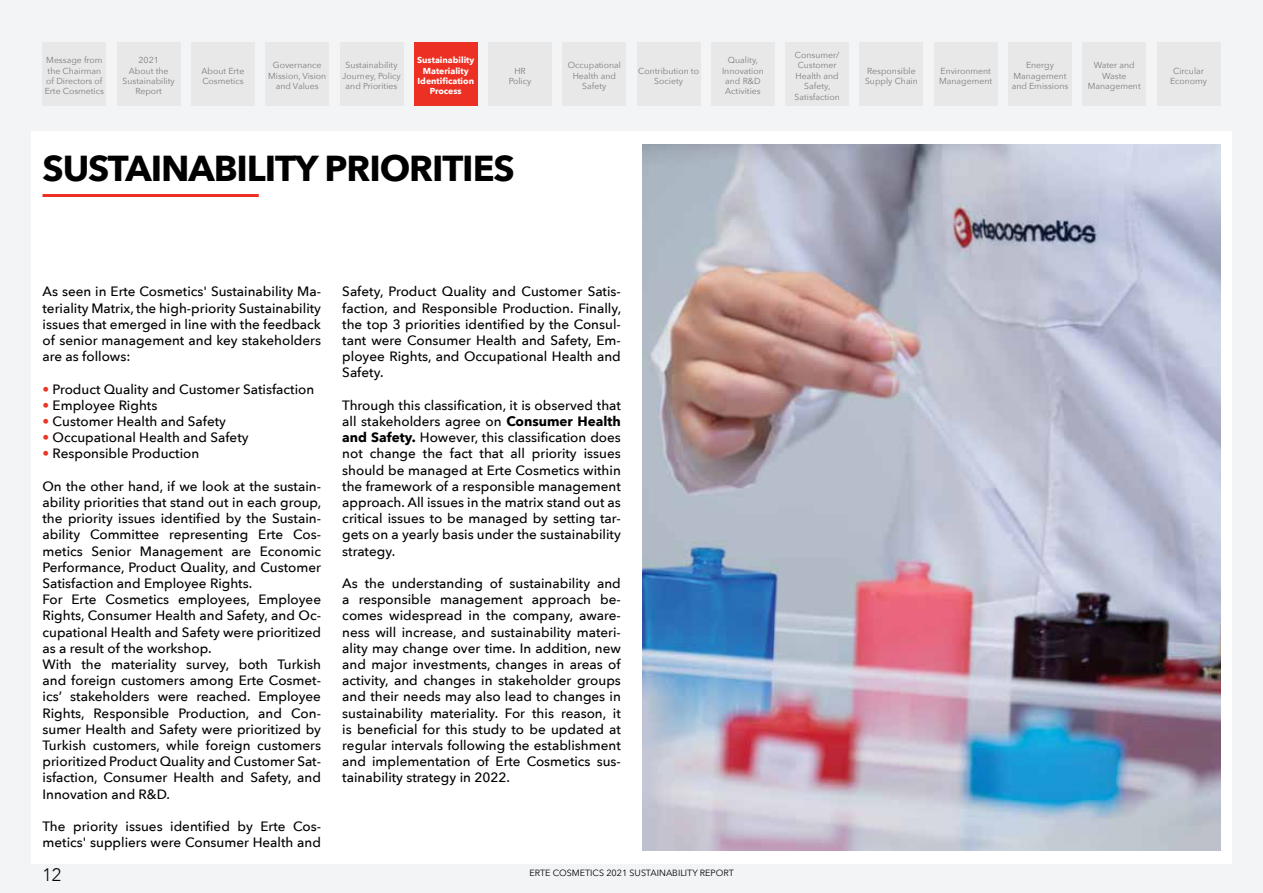
<style>
.page{position:relative;width:1263px;height:893px;background:#f2f4f5}
.page>*{position:absolute;margin:0;border:0;box-sizing:border-box;transform-origin:0 0}
.t1{font:700 36px "Avenir Next";letter-spacing:-.03em;color:#000}
.t2{font:300 18px "Avenir";color:#000}
.t3{font:500 13.5px/16.2px "Avenir Next";color:#000;text-align:justify}
.t4{font:9px "Avenir Next";color:#000}
.t5{font:8.7px/10.5px "Avenir Next";color:#7d7d7d;text-align:center}
.t6{font:700 8.7px/10.5px "Avenir Next";color:#fff;text-align:center}
.s1{color:#ed3326}
.s2{font-weight:700}
</style>
<div class="page">
<div style="left:31px;top:131px;width:1201px;height:733px;background:#fff"></div>
<img style="left:642px;top:145px;width:578px;height:705px">
<hr style="left:43px;top:194px;width:216px;height:3px;background:#ed3024">
<div style="left:43px;top:43px;width:63px;height:63px;background:#e8e8e8"></div>
<div style="left:117px;top:43px;width:64px;height:63px;background:#e8e8e8"></div>
<div style="left:191px;top:43px;width:64px;height:63px;background:#e8e8e8"></div>
<div style="left:265px;top:43px;width:64px;height:63px;background:#e8e8e8"></div>
<div style="left:340px;top:43px;width:63px;height:63px;background:#e8e8e8"></div>
<div style="left:414px;top:43px;width:64px;height:63px;background:#ed3024"></div>
<div style="left:488px;top:43px;width:64px;height:63px;background:#e8e8e8"></div>
<div style="left:562px;top:43px;width:64px;height:63px;background:#e8e8e8"></div>
<div style="left:637px;top:43px;width:63px;height:63px;background:#e8e8e8"></div>
<div style="left:711px;top:43px;width:64px;height:63px;background:#e8e8e8"></div>
<div style="left:785px;top:43px;width:64px;height:63px;background:#e8e8e8"></div>
<div style="left:859px;top:43px;width:64px;height:63px;background:#e8e8e8"></div>
<div style="left:934px;top:43px;width:64px;height:63px;background:#e8e8e8"></div>
<div style="left:1008px;top:43px;width:64px;height:63px;background:#e8e8e8"></div>
<div style="left:1082px;top:43px;width:64px;height:63px;background:#e8e8e8"></div>
<div style="left:1157px;top:43px;width:63px;height:63px;background:#e8e8e8"></div>
<p class="t5" style="left:45px;top:54px;width:61px">Message from the Chairman of Directors of<br>Erte Cosmetics</p>
<p class="t5" style="left:123px;top:54px;width:54px">2021<br>About the<br>Sustainability<br>Report</p>
<p class="t5" style="left:202px;top:65px;width:44px;text-align:left">About Erte<br>Cosmetics</p>
<p class="t5" style="left:268px;top:60px;width:60px">Governance<br>Mission, Vision and Values</p>
<p class="t5" style="left:342px;top:60px;width:60px">Sustainability<br>Journey, Policy and Priorities</p>
<p class="t6" style="left:417px;top:55px;width:59px">Sustainability<br>Materiality<br>Identification<br>Process</p>
<p class="t5" style="left:509px;top:65px;width:24px">HR<br>Policy</p>
<p class="t5" style="left:568px;top:60px;width:55px">Occupational<br>Health and<br>Safety</p>
<p class="t5" style="left:638px;top:65px;width:62px">Contribution to<br>Society</p>
<p class="t5" style="left:722px;top:54px;width:43px">Quality,<br>Innovation and R&amp;D<br>Activities</p>
<p class="t5" style="left:795px;top:49px;width:47px">Consumer/<br>Customer<br>Health and<br>Safety,<br>Satisfaction</p>
<h1 class="t1" style="left:43px;top:137px;width:474px">SUSTAINABILITY PRIORITIES</h1>
<p class="t5" style="left:865px;top:65px;width:54px;text-align:left">Responsible<br>Supply Chain</p>
<p class="t5" style="left:939px;top:65px;width:55px;text-align:left">Environment<br>Management</p>
<p class="t5" style="left:1012px;top:60px;width:58px">Energy<br>Management and Emissions</p>
<p class="t5" style="left:1088px;top:60px;width:55px">Water and<br>Waste<br>Management</p>
<p class="t5" style="left:1170px;top:65px;width:39px">Circular<br>Economy</p>
<p class="t3" style="left:43px;top:283px;width:280px">As seen in Erte Cosmetics' Sustainability Ma&shy;teriality Matrix, the high-priority Sustainability issues that emerged in line with the feedback of senior management and key stakeholders are as follows:</p>
<p class="t3" style="left:43px;top:380px;width:273px"><span class="s1">•</span> Product Quality and Customer Satisfaction</p>
<p class="t3" style="left:43px;top:397px;width:116px"><span class="s1">•</span> Employee Rights</p>
<p class="t3" style="left:43px;top:413px;width:185px"><span class="s1">•</span> Customer Health and Safety</p>
<p class="t3" style="left:43px;top:429px;width:208px"><span class="s1">•</span> Occupational Health and Safety</p>
<p class="t3" style="left:43px;top:445px;width:158px"><span class="s1">•</span> Responsible Production</p>
<p class="t3" style="left:43px;top:478px;width:280px;text-align:left">On the other hand, if we look at the sustain&shy;ability priorities that stand out in each group, the priority issues identified by the Sustain&shy;ability Committee representing Erte Cos&shy;metics Senior Management are Economic Performance, Product Quality, and Customer Satisfaction and Employee Rights.<br>For Erte Cosmetics employees, Employee Rights, Consumer Health and Safety, and Oc&shy;cupational Health and Safety were prioritized as a result of the workshop.<br>With the materiality survey, both Turkish and foreign customers among Erte Cosmet&shy;ics’ stakeholders were reached. Employee Rights, Responsible Production, and Con&shy;sumer Health and Safety were prioritized by Turkish customers, while foreign customers prioritized Product Quality and Customer Sat&shy;isfaction, Consumer Health and Safety, and Innovation and R&amp;D.</p>
<p class="t3" style="left:43px;top:818px;width:280px">The priority issues identified by Erte Cos&shy;metics' suppliers were Consumer Health and</p>
<p class="t3" style="left:342px;top:283px;width:280px">Safety, Product Quality and Customer Satis&shy;faction, and Responsible Production. Finally, the top 3 priorities identified by the Consul&shy;tant were Consumer Health and Safety, Em&shy;ployee Rights, and Occupational Health and Safety.</p>
<p class="t3" style="left:342px;top:397px;width:280px">Through this classification, it is observed that all stakeholders agree on <span class="s2">Consumer Health and Safety.</span> However, this classification does not change the fact that all priority issues should be managed at Erte Cosmetics within the framework of a responsible management approach. All issues in the matrix stand out as critical issues to be managed by setting tar&shy;gets on a yearly basis under the sustainability strategy.</p>
<p class="t3" style="left:342px;top:575px;width:280px">As the understanding of sustainability and a responsible management approach be&shy;comes widespread in the company, aware&shy;ness will increase, and sustainability materi&shy;ality may change over time. In addition, new and major investments, changes in areas of activity, and changes in stakeholder groups and their needs may also lead to changes in sustainability materiality. For this reason, it is beneficial for this study to be updated at regular intervals following the establishment and implementation of Erte Cosmetics sus&shy;tainability strategy in 2022.</p>
<h2 class="t2" style="left:43px;top:864px;width:20px">12</h2>
<p class="t4" style="left:529px;top:865px;width:206px">ERTE COSMETICS 2021 SUSTAINABILITY REPORT</p>
</div>
